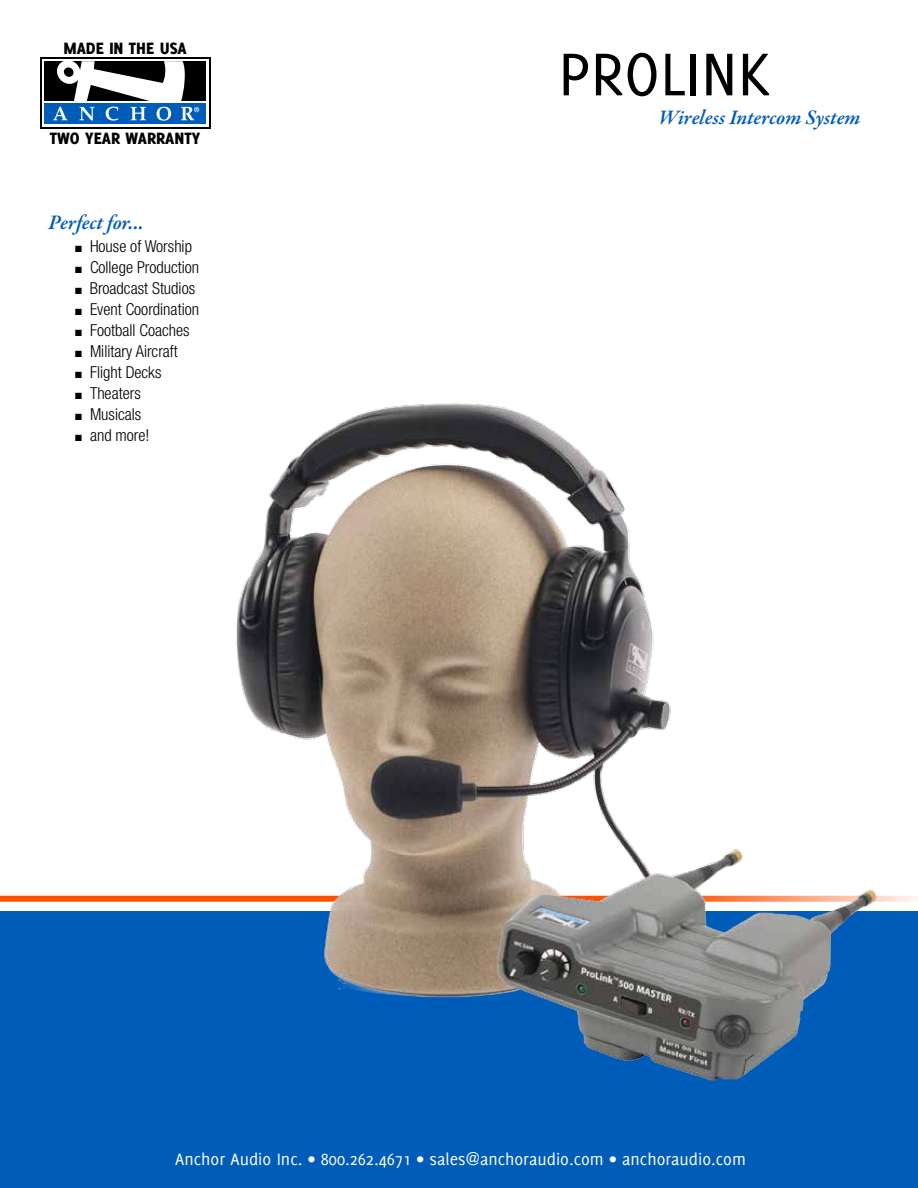
<style>
.page{position:relative;width:918px;height:1188px;background:#fff}
.page>*{position:absolute;margin:0;border:0;box-sizing:border-box;transform-origin:0 0}
.t1{font:66px "Delicious";color:#000}
.t2{font:italic 600 21px "Garamond Premr Pro";letter-spacing:-.005em;color:#005cb9}
.t3{font:18px "Delicious";color:#fff}
.t4{font:800 18px "Delicious";color:#000}
.t5{font:300 condensed 16.5px "Helvetica Neue";color:#000}
</style>
<div class="page">
<div style="left:0;top:896px;width:918px;height:6px;background:#ff5000"></div>
<div style="left:0;top:912px;width:918px;height:276px;background:#005cb9"></div>
<div style="left:40px;top:57px;width:170px;height:71px;background:linear-gradient(to bottom,#fff,#fff)"></div>
<div style="left:42px;top:59px;width:166px;height:68px;background:#fff"></div>
<div style="left:44px;top:62px;width:162px;height:39px;background:#000"></div>
<div style="left:44px;top:103px;width:162px;height:21px;background:#005cb9"></div>
<svg style="left:53px;top:61px;width:146px;height:60px"></svg>
<img style="left:49px;top:403px;width:869px;height:678px">
<p class="t4" style="left:63px;top:38px;width:125px">MADE IN THE USA</p>
<p class="t4" style="left:50px;top:128px;width:152px">TWO YEAR WARRANTY</p>
<p class="t2" style="left:49px;top:209px;width:97px">Perfect for...</p>
<p class="t5" style="left:75px;top:237px;width:119px">■ House of Worship</p>
<p class="t5" style="left:75px;top:258px;width:126px">■ College Production</p>
<p class="t5" style="left:75px;top:279px;width:122px">■ Broadcast Studios</p>
<p class="t5" style="left:75px;top:300px;width:126px">■ Event Coordination</p>
<p class="t5" style="left:75px;top:321px;width:116px">■ Football Coaches</p>
<p class="t5" style="left:75px;top:342px;width:104px">■ Military Aircraft</p>
<p class="t5" style="left:75px;top:363px;width:88px">■ Flight Decks</p>
<p class="t5" style="left:75px;top:384px;width:67px">■ Theaters</p>
<p class="t5" style="left:75px;top:405px;width:68px">■ Musicals</p>
<p class="t5" style="left:75px;top:426px;width:76px">■ and more!</p>
<h1 class="t1" style="left:558px;top:37px;width:213px">PROLINK</h1>
<p class="t2" style="left:659px;top:105px;width:203px">Wireless Intercom System</p>
<p class="t3" style="left:175px;top:1149px;width:572px">Anchor Audio Inc. • 800.262.4671 • sales@anchoraudio.com • anchoraudio.com</p>
</div>
